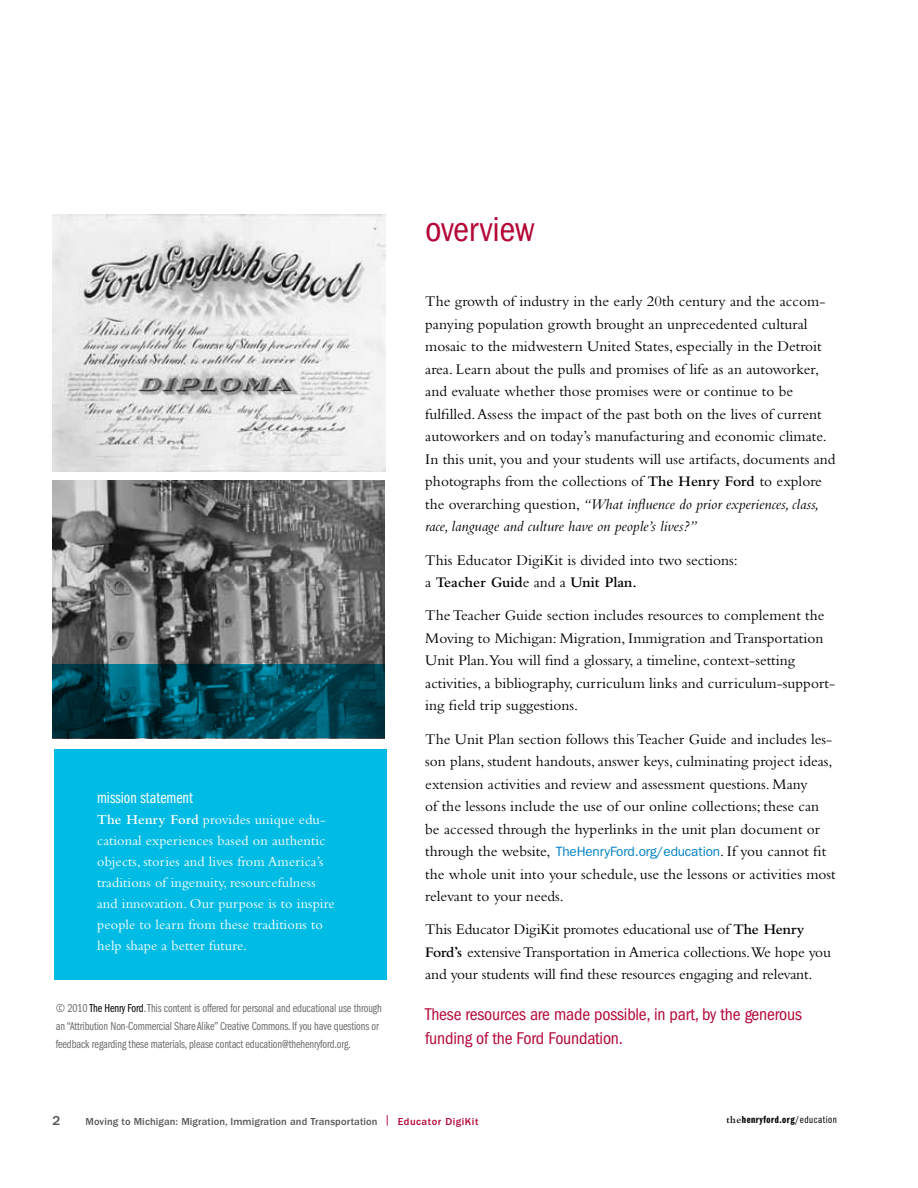
<style>
.page{position:relative;width:918px;height:1188px;background:#fff}
.page>*{position:absolute;margin:0;border:0;box-sizing:border-box;transform-origin:0 0}
.t1{font:condensed 36px "Franklin Gothic";letter-spacing:-.01em;color:#b30838}
.t2{font:condensed 17.7px/24px "Franklin Gothic";letter-spacing:-.01em;color:#b30838}
.t3{font:16.5px "Franklin Gothic Book Cmpr";color:#fff}
.t4{font:15.3px/22.5px "Bembo";color:#000}
.t5{font:600 15.15px "Bembo";color:#000}
.t6{font:14.25px/21px "Bembo";letter-spacing:.01em;color:#fff}
.t7{font:500 13.5px "Franklin Gothic";color:#58595b}
.t8{font:12px/18px "Franklin Gothic Book Cmpr";letter-spacing:-.01em;color:#6d6e71}
.t9{font:500 10.5px "Franklin Gothic";letter-spacing:.01em;color:#58595b}
.t10{font:10.5px "Franklin Gothic Demi Cmpr";letter-spacing:.05em;color:#000}
.s1{font-weight:600}
.s2{color:#000}
.s3{font-weight:600;font-size:15.15px}
.s4{font-style:italic}
.s5{font-weight:400;font-size:15.3px}
.s6{font-family:"Franklin Gothic";font-size:13.5px;color:#0081c6}
.s7{color:#c23960}
.s8{color:#b30838}
.s9{font-family:"Bembo";font-weight:600}
.s10{font-family:"Franklin Gothic Book Cmpr"}
</style>
<div class="page">
<img style="left:52px;top:481px;width:333px;height:258px">
<img style="left:52px;top:214px;width:333px;height:258px">
<svg style="left:53px;top:664px;width:332px;height:73px;background:#004655"></svg>
<div style="left:54px;top:749px;width:332px;height:231px;background:#00bce4"></div>
<p class="t3" style="left:97px;top:789px;width:97px">mission statement</p>
<p class="t6" style="left:97px;top:809px;width:239px"><span class="s1">The Henry Ford</span> provides unique edu&shy;cational experiences based on authentic objects, stories and lives from America’s traditions of ingenuity, resourcefulness and innovation. Our purpose is to inspire people to learn from these traditions to help shape a better future.</p>
<p class="t8" style="left:56px;top:1000px;width:327px">© 2010 <span class="s2">The Henry Ford</span>. This content is offered for personal and educational use through an “Attribution Non-Commercial Share Alike” Creative Commons. If you have questions or feedback regarding these materials, please contact education@thehenryford.org.</p>
<h1 class="t1" style="left:425px;top:209px;width:111px">overview</h1>
<p class="t4" style="left:425px;top:290px;width:412px">The growth of industry in the early 20th century and the accom&shy;panying population growth brought an unprecedented cultural mosaic to the midwestern United States, especially in the Detroit area. Learn about the pulls and promises of life as an autoworker, and evaluate whether those promises were or continue to be fulfilled. Assess the impact of the past both on the lives of current autoworkers and on today’s manufacturing and economic climate.<br>In this unit, you and your students will use artifacts, documents and photographs from the collections of <span class="s3">The Henry Ford</span> to explore the overarching question, <span class="s4">“What influence do prior experiences, class, race, language and culture have on people’s lives?”</span></p>
<p class="t4" style="left:425px;top:548px;width:314px">This Educator DigiKit is divided into two sections:</p>
<p class="t5" style="left:425px;top:574px;width:213px"><span class="s5">a</span> Teacher Guid<span class="s5">e and a</span> Unit Plan.</p>
<p class="t4" style="left:425px;top:604px;width:411px">The Teacher Guide section includes resources to complement the Moving to Michigan: Migration, Immigration and Transportation Unit Plan.You will find a glossary, a timeline, context-setting activities, a bibliography, curriculum links and curriculum-support&shy;ing field trip suggestions.</p>
<p class="t4" style="left:425px;top:727px;width:412px">The Unit Plan section follows this Teacher Guide and includes les&shy;son plans, student handouts, answer keys, culminating project ideas, extension activities and review and assessment questions. Many<br>of the lessons include the use of our online collections; these can be accessed through the hyperlinks in the unit plan document or through the website, <span class="s6">TheHenryFord.org/education</span>. If you cannot fit the whole unit into your schedule, use the lessons or activities most relevant to your needs.</p>
<p class="t4" style="left:425px;top:918px;width:407px">This Educator DigiKit promotes educational use of <span class="s3">The Henry<br>Ford’s</span> extensive Transportation in America collections.We hope you and your students will find these resources engaging and relevant.</p>
<p class="t2" style="left:425px;top:1002px;width:378px">These resources are made possible, in part, by the generous funding of the Ford Foundation.</p>
<p class="t7" style="left:52px;top:1113px;width:9px">2</p>
<p class="t9" style="left:86px;top:1115px;width:394px">Moving to Michigan: Migration, Immigration and Transportation <span class="s7">|</span> <span class="s8">Educator DigiKit</span></p>
<p class="t10" style="left:726px;top:1113px;width:112px"><span class="s9">the</span>henryford.org<span class="s10">/education</span></p>
</div>
